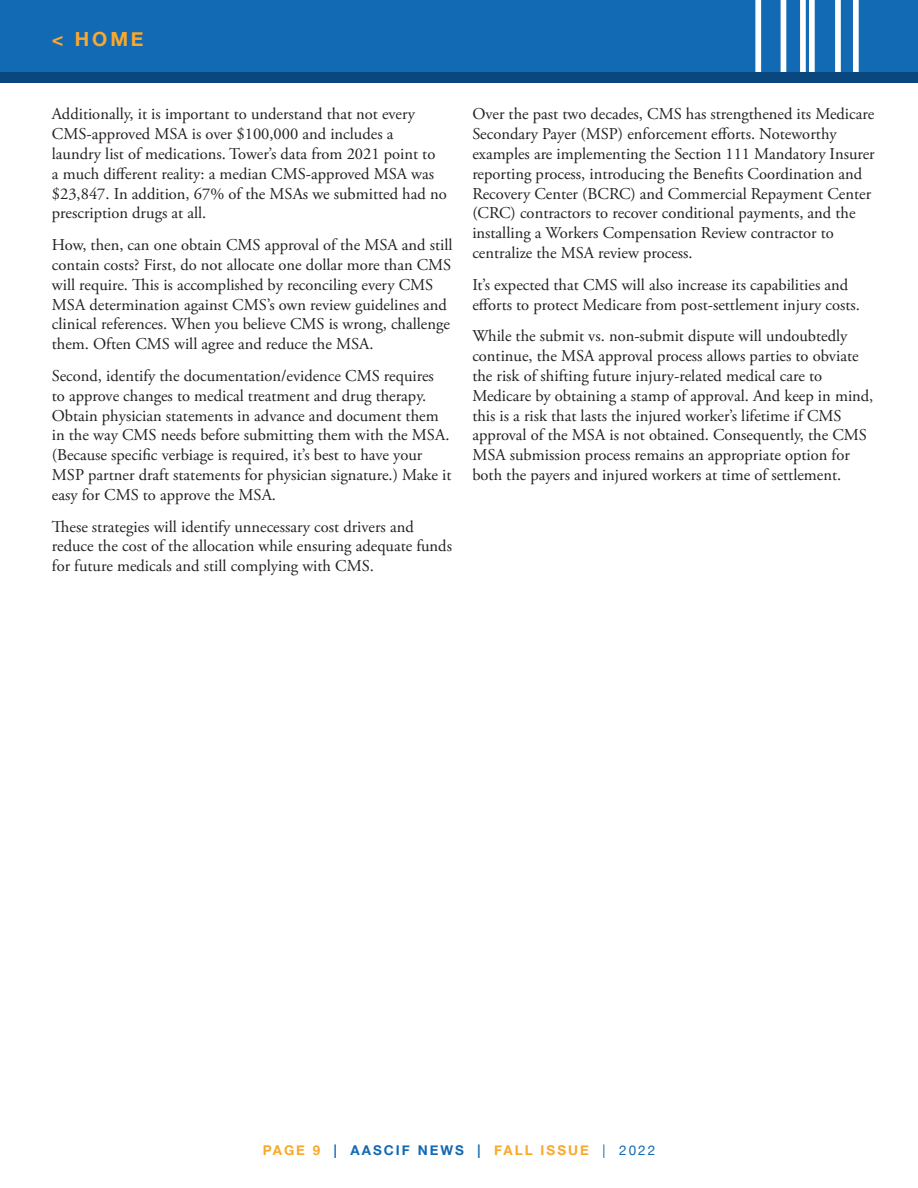
<style>
.page{position:relative;width:918px;height:1188px;background:#fff}
.page>*{position:absolute;margin:0;border:0;box-sizing:border-box;transform-origin:0 0}
.t1{font:700 19.5px "Helvetica Neue";color:#faa82c}
.t2{font:16.5px/19.8px "Adobe Garamond Pro";color:#231f20}
.t3{font:700 13.5px "Helvetica Neue";letter-spacing:.15em;color:#faa82c}
.s1{color:#1269b4}
.s2{font-weight:400;color:#1269b4}
</style>
<div class="page">
<div style="left:0;top:0;width:918px;height:73px;background:#1269b4"></div>
<div style="left:755px;top:0;width:6px;height:135px;background:#fff"></div>
<div style="left:781px;top:0;width:5px;height:135px;background:#fff"></div>
<div style="left:800px;top:0;width:6px;height:135px;background:#fff"></div>
<div style="left:809px;top:0;width:6px;height:135px;background:#fff"></div>
<div style="left:835px;top:0;width:6px;height:135px;background:#fff"></div>
<div style="left:853px;top:0;width:6px;height:135px;background:#fff"></div>
<div style="left:0;top:73px;width:918px;height:10px;background:#0a477f"></div>
<p class="t1" style="left:52px;top:24px;width:93px">&lt; HOME</p>
<p class="t2" style="left:52px;top:105px;width:396px">Additionally, it is important to understand that not every CMS-approved MSA is over $100,000 and includes a laundry list of medications. Tower’s data from 2021 point to<br>a much different reality: a median CMS-approved MSA was $23,847. In addition, 67% of the MSAs we submitted had no prescription drugs at all.</p>
<p class="t2" style="left:52px;top:236px;width:402px">How, then, can one obtain CMS approval of the MSA and still contain costs? First, do not allocate one dollar more than CMS will require. This is accomplished by reconciling every CMS MSA determination against CMS’s own review guidelines and clinical references. When you believe CMS is wrong, challenge them. Often CMS will agree and reduce the MSA.</p>
<p class="t2" style="left:52px;top:366px;width:401px">Second, identify the documentation/evidence CMS requires<br>to approve changes to medical treatment and drug therapy.<br>Obtain physician statements in advance and document them in the way CMS needs before submitting them with the MSA. (Because specific verbiage is required, it’s best to have your MSP partner draft statements for physician signature.) Make it easy for CMS to approve the MSA.</p>
<p class="t2" style="left:52px;top:517px;width:402px">These strategies will identify unnecessary cost drivers and reduce the cost of the allocation while ensuring adequate funds for future medicals and still complying with CMS.</p>
<p class="t2" style="left:472px;top:105px;width:404px">Over the past two decades, CMS has strengthened its Medicare Secondary Payer (MSP) enforcement efforts. Noteworthy examples are implementing the Section 111 Mandatory Insurer reporting process, introducing the Benefits Coordination and Recovery Center (BCRC) and Commercial Repayment Center (CRC) contractors to recover conditional payments, and the installing a Workers Compensation Review contractor to centralize the MSA review process.</p>
<p class="t2" style="left:472px;top:275px;width:389px">It’s expected that CMS will also increase its capabilities and efforts to protect Medicare from post-settlement injury costs.</p>
<p class="t2" style="left:472px;top:327px;width:403px">While the submit vs. non-submit dispute will undoubtedly continue, the MSA approval process allows parties to obviate the risk of shifting future injury-related medical care to Medicare by obtaining a stamp of approval. And keep in mind, this is a risk that lasts the injured worker’s lifetime if CMS approval of the MSA is not obtained. Consequently, the CMS MSA submission process remains an appropriate option for both the payers and injured workers at time of settlement.</p>
<p class="t3" style="left:263px;top:1140px;width:394px">PAGE 9 <span class="s1">| AASCIF NEWS |</span> FALL ISSUE <span class="s2">| 2022</span></p>
</div>
